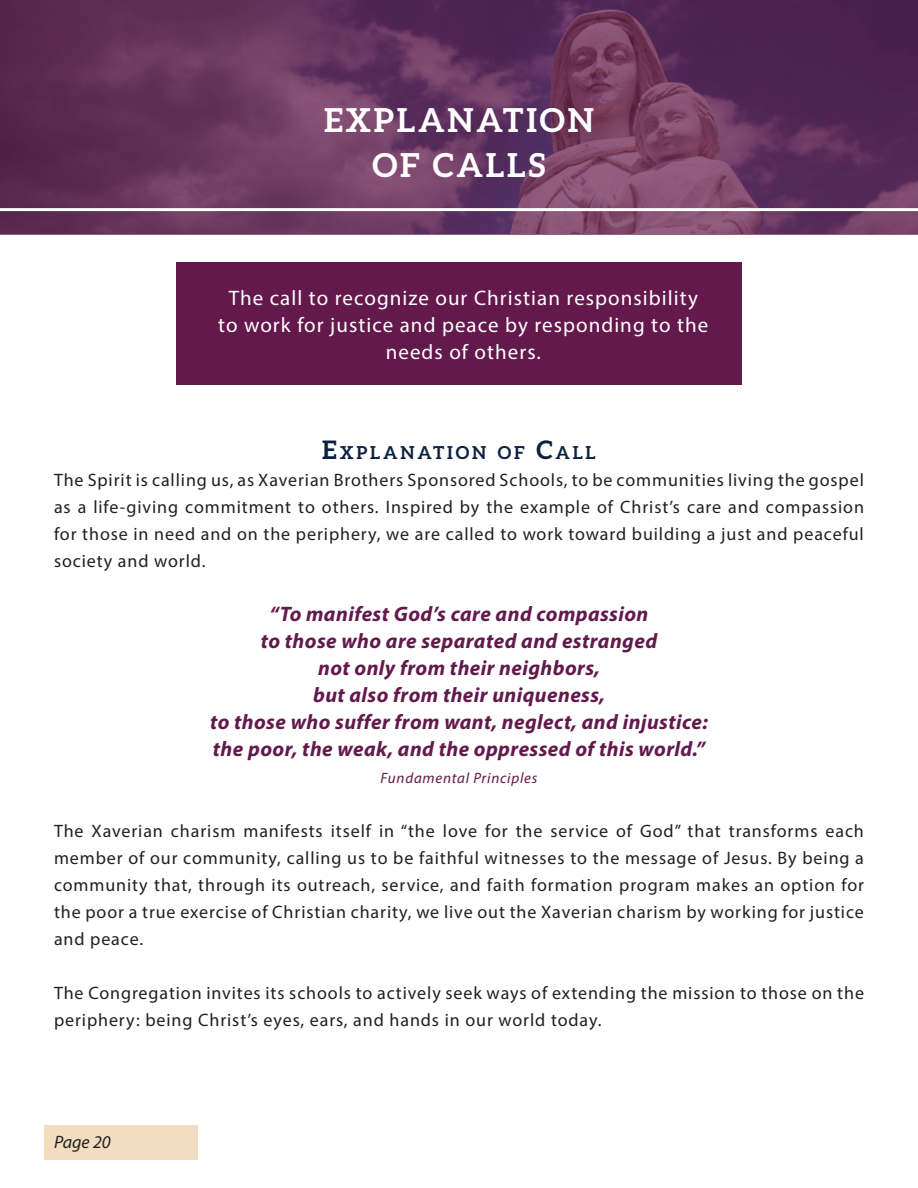
<style>
.page{position:relative;width:918px;height:1188px;background:#fff}
.page>*{position:absolute;margin:0;border:0;box-sizing:border-box;transform-origin:0 0}
.t1{font:700 33px "Aleo";letter-spacing:.08em;color:#fff}
.t2{font:italic 700 21px "Myriad Pro";letter-spacing:.02em;color:#63194b}
.t3{font:21px/27px "Myriad Pro";letter-spacing:.05em;color:#fff;text-align:center}
.t4{font:18px/27px "Myriad Pro";letter-spacing:.05em;color:#231f20;text-align:justify}
.t5{font:italic 18px "Myriad Pro";color:#231f20}
.t6{font:700 17.85px "Aleo";letter-spacing:.155em;color:#0d223f}
.t7{font:italic 15px "Myriad Pro";letter-spacing:.05em;color:#63194b}
.s1{font-size:25.5px}
</style>
<div class="page">
<svg style="left:0;top:0;width:918px;height:235px;background:#65355d"></svg>
<hr style="left:0;top:208px;width:918px;height:3px;background:#fff">
<div style="left:176px;top:263px;width:566px;height:122px;background:#63194b"></div>
<div style="left:44px;top:1125px;width:154px;height:34px;background:#f2ddc0"></div>
<p class="t1" style="left:324px;top:101px;width:271px">EXPLANATION</p>
<p class="t1" style="left:373px;top:146px;width:174px">OF CALLS</p>
<p class="t3" style="left:218px;top:284px;width:492px">The call to recognize our Christian responsibility to work for justice and peace by responding to the needs of others.</p>
<p class="t6" style="left:322px;top:442px;width:248px"><span class="s1">E</span>XPLA NATION OF <span class="s1">C</span>ALL</p>
<p class="t4" style="left:54px;top:466px;width:812px">The Spirit is calling us, as Xaverian Brothers Sponsored Schools, to be communities living the gospel as a life-giving commitment to others. Inspired by the example of Christ’s care and compassion for those in need and on the periphery, we are called to work toward building a just and peaceful society and world.</p>
<p class="t2" style="left:270px;top:600px;width:380px">“To manifest God’s care and compassion</p>
<p class="t2" style="left:261px;top:627px;width:398px">to those who are separated and estranged</p>
<p class="t2" style="left:318px;top:654px;width:283px">not only from their neighbors,</p>
<p class="t2" style="left:313px;top:681px;width:293px">but also from their uniqueness,</p>
<p class="t2" style="left:210px;top:708px;width:499px">to those who suffer from want, neglect, and injustice:</p>
<p class="t2" style="left:213px;top:735px;width:494px">the poor, the weak, and the oppressed of this world.”</p>
<p class="t7" style="left:381px;top:769px;width:158px">Fundamental Principles</p>
<p class="t4" style="left:54px;top:817px;width:812px">The Xaverian charism manifests itself in “the love for the service of God” that transforms each member of our community, calling us to be faithful witnesses to the message of Jesus. By being a community that, through its outreach, service, and faith formation program makes an option for the poor a true exercise of Christian charity, we live out the Xaverian charism by working for justice and peace.</p>
<p class="t4" style="left:54px;top:979px;width:812px">The Congregation invites its schools to actively seek ways of extending the mission to those on the periphery: being Christ’s eyes, ears, and hands in our world today.</p>
<p class="t5" style="left:54px;top:1130px;width:58px">Page 20</p>
</div>
